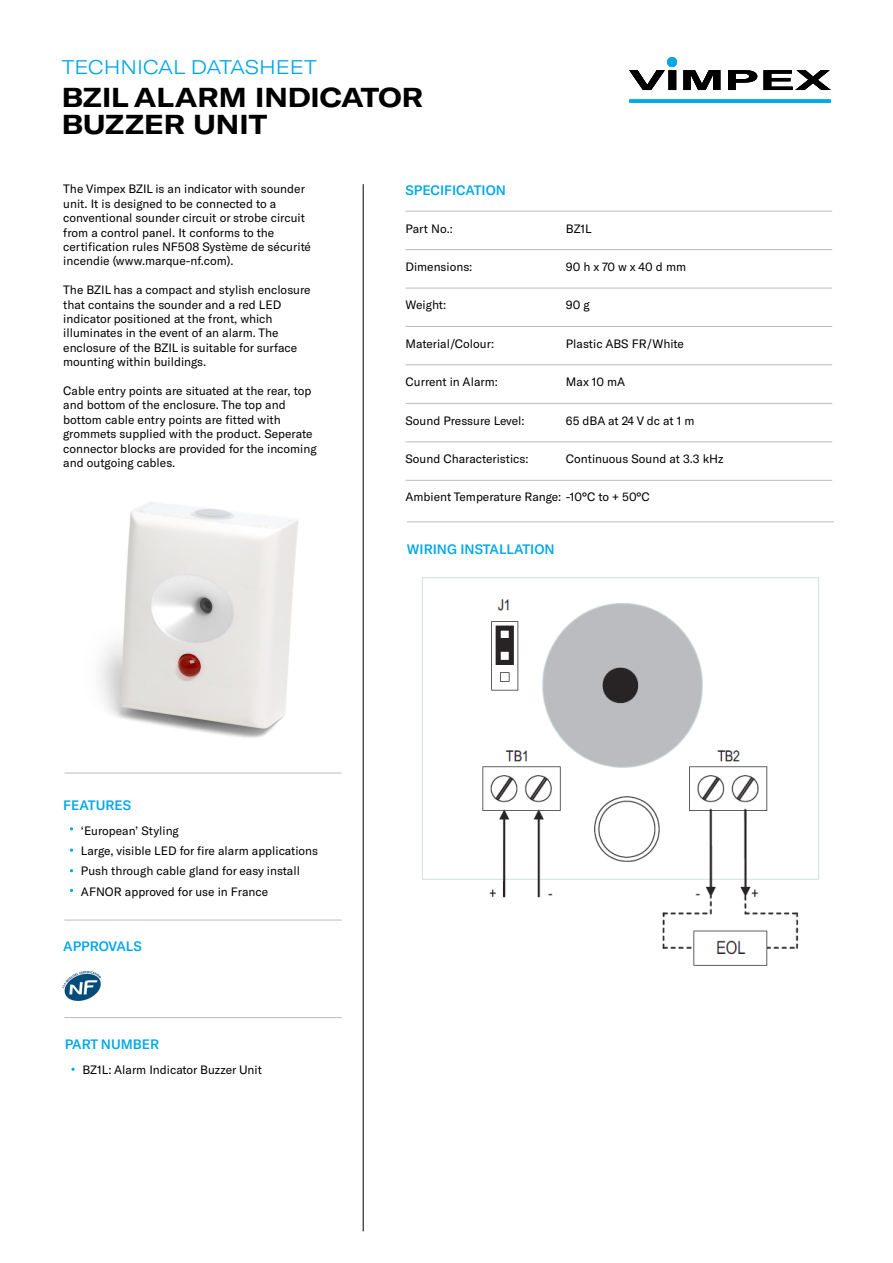
<style>
.page{position:relative;width:893px;height:1263px;background:#fff}
.page>*{position:absolute;margin:0;border:0;box-sizing:border-box;transform-origin:0 0}
.t1{font:700 expanded 27px/27px "GT America";color:#000}
.t2{font:300 expanded 19.5px "GT America";color:#00a8e9}
.t3{font:500 13.5px "GT America";color:#00a8e9}
.t4{font:12px/14.4px "GT America";color:#000}
</style>
<div class="page">
<svg style="left:629px;top:70px;width:202px;height:20px"></svg>
<svg style="left:629px;top:99px;width:202px;height:4px"></svg>
<div style="left:667px;top:57px;width:10px;height:10px;background:#00a8e9;border-radius:50%"></div>
<hr style="left:363px;top:184px;width:1px;height:1047px;background:#000">
<hr style="left:405px;top:249px;width:427px;height:1px;background:#babcbe">
<hr style="left:405px;top:288px;width:427px;height:1px;background:#babcbe">
<hr style="left:405px;top:326px;width:427px;height:1px;background:#babcbe">
<hr style="left:405px;top:364px;width:427px;height:1px;background:#babcbe">
<hr style="left:405px;top:403px;width:427px;height:1px;background:#babcbe">
<hr style="left:405px;top:441px;width:427px;height:1px;background:#babcbe">
<hr style="left:405px;top:480px;width:427px;height:1px;background:#babcbe">
<hr style="left:407px;top:521px;width:427px;height:1px;background:#babcbe">
<hr style="left:405px;top:211px;width:427px;height:1px;background:#babcbe">
<svg style="left:70px;top:848px;width:3px;height:4px"></svg>
<hr style="left:64px;top:1017px;width:278px;height:1px;background:#babcbe">
<hr style="left:64px;top:920px;width:278px;height:1px;background:#babcbe">
<hr style="left:64px;top:773px;width:278px;height:1px;background:#babcbe">
<img style="left:99px;top:502px;width:199px;height:236px">
<img style="left:422px;top:577px;width:397px;height:389px">
<svg style="left:71px;top:1068px;width:4px;height:3px"></svg>
<img style="left:62px;top:971px;width:39px;height:30px">
<h2 class="t2" style="left:62px;top:56px;width:257px">TECHNICAL DATASHEET</h2>
<h1 class="t1" style="left:62px;top:84px;width:363px">BZIL ALARM INDICATOR<br>BUZZER UNIT</h1>
<p class="t4" style="left:63px;top:182px;width:249px">The Vimpex BZIL is an indicator with sounder unit. It is designed to be connected to a conventional sounder circuit or strobe circuit from a control panel. It conforms to the certification rules NF508 Système de sécurité incendie (www.marque-nf.com).</p>
<p class="t4" style="left:63px;top:283px;width:249px">The BZIL has a compact and stylish enclosure that contains the sounder and a red LED indicator positioned at the front, which illuminates in the event of an alarm. The enclosure of the BZIL is suitable for surface mounting within buildings.</p>
<p class="t4" style="left:63px;top:383px;width:255px">Cable entry points are situated at the rear, top and bottom of the enclosure. The top and bottom cable entry points are fitted with grommets supplied with the product. Seperate connector blocks are provided for the incoming and outgoing cables.</p>
<p class="t3" style="left:405px;top:182px;width:102px">SPECIFICATION</p>
<p class="t4" style="left:405px;top:221px;width:49px">Part No.:</p>
<p class="t4" style="left:405px;top:260px;width:68px">Dimensions:</p>
<p class="t4" style="left:405px;top:298px;width:42px">Weight:</p>
<p class="t4" style="left:405px;top:336px;width:90px">Material/Colour:</p>
<p class="t4" style="left:405px;top:375px;width:94px">Current in Alarm:</p>
<p class="t4" style="left:405px;top:413px;width:121px">Sound Pressure Level:</p>
<p class="t4" style="left:405px;top:452px;width:125px">Sound Characteristics:</p>
<p class="t4" style="left:405px;top:490px;width:246px">Ambient Temperature Range: -10°C to + 50°C</p>
<p class="t4" style="left:566px;top:221px;width:27px">BZ1L</p>
<p class="t4" style="left:566px;top:260px;width:122px">90 h x 70 w x 40 d mm</p>
<p class="t4" style="left:566px;top:298px;width:25px">90 g</p>
<p class="t4" style="left:566px;top:336px;width:120px">Plastic ABS FR/White</p>
<p class="t4" style="left:566px;top:375px;width:61px">Max 10 mA</p>
<p class="t4" style="left:566px;top:413px;width:130px">65 dBA at 24 V dc at 1 m</p>
<p class="t4" style="left:566px;top:452px;width:159px">Continuous Sound at 3.3 kHz</p>
<p class="t3" style="left:407px;top:541px;width:149px">WIRING INSTALLATION</p>
<p class="t3" style="left:63px;top:797px;width:69px">FEATURES</p>
<p class="t4" style="left:81px;top:820px;width:239px;line-height:20.4px">‘European’ Styling<br>Large, visible LED for fire alarm applications Push through cable gland for easy install AFNOR approved for use in France</p>
<p class="t3" style="left:63px;top:938px;width:80px">APPROVALS</p>
<p class="t3" style="left:65px;top:1036px;width:96px">PART NUMBER</p>
<p class="t4" style="left:82px;top:1062px;width:181px">BZ1L: Alarm Indicator Buzzer Unit</p>
</div>
